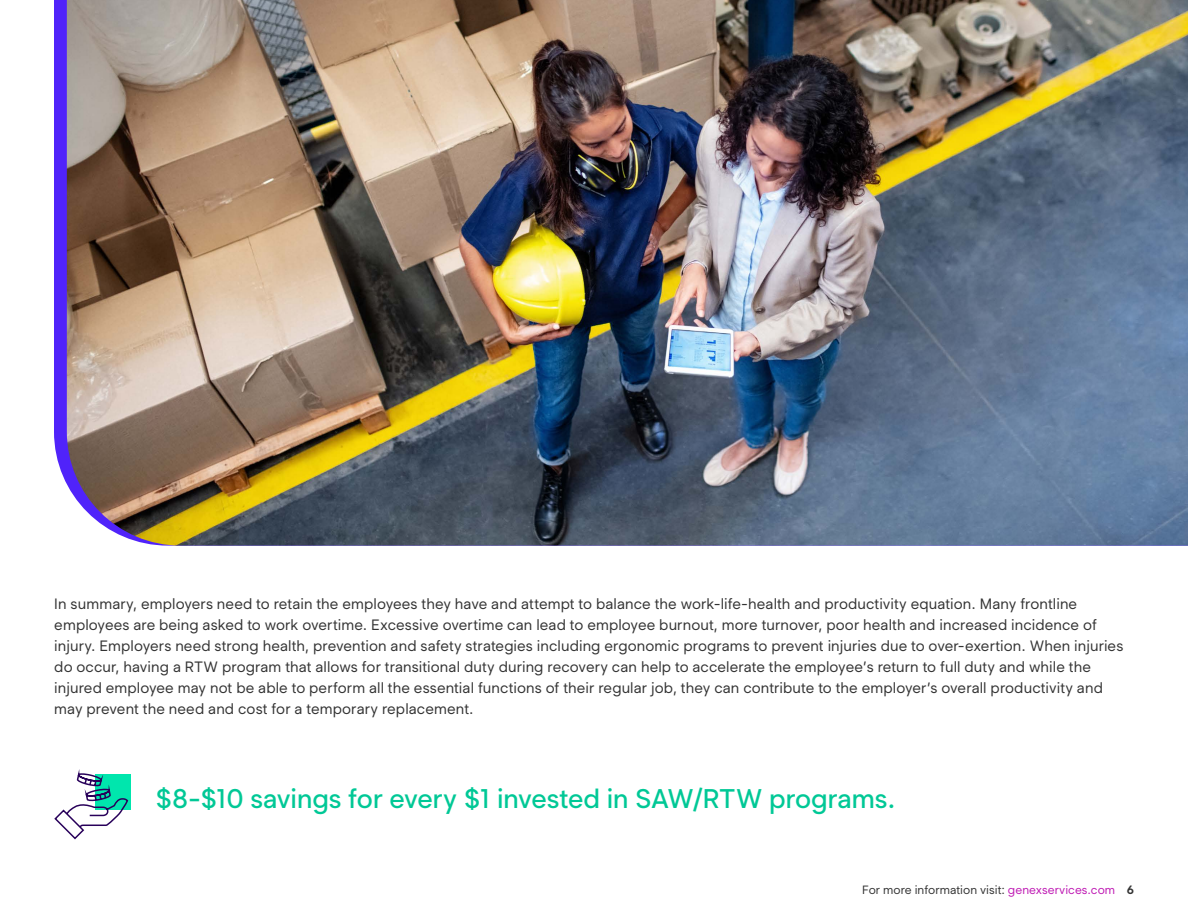
<style>
.page{position:relative;width:1188px;height:918px;background:#fff}
.page>*{position:absolute;margin:0;border:0;box-sizing:border-box;transform-origin:0 0}
.t1{font:500 27px "Segment";letter-spacing:-.005em;color:#00c896}
.t2{font:15px/21px "Segment";letter-spacing:.005em;color:#333}
.t3{font:12px "Segment";letter-spacing:.005em;color:#333}
.s1{color:#be18b3}
.s2{font-weight:700}
</style>
<div class="page">
<div style="left:95px;top:774px;width:36px;height:36px;background:#00e6ad"></div>
<svg style="left:54px;top:772px;width:75px;height:68px"></svg>
<img style="left:67px;top:0;width:1121px;height:546px">
<p class="t2" style="left:54px;top:593px;width:1071px">In summary, employers need to retain the employees they have and attempt to balance the work-life-health and productivity equation. Many frontline employees are being asked to work overtime. Excessive overtime can lead to employee burnout, more turnover, poor health and increased incidence of injury. Employers need strong health, prevention and safety strategies including ergonomic programs to prevent injuries due to over-exertion. When injuries do occur, having a RTW program that allows for transitional duty during recovery can help to accelerate the employee’s return to full duty and while the injured employee may not be able to perform all the essential functions of their regular job, they can contribute to the employer’s overall productivity and may prevent the need and cost for a temporary replacement.</p>
<h1 class="t1" style="left:156px;top:783px;width:741px">$8-$10 savings for every $1 invested in SAW/RTW programs.</h1>
<p class="t3" style="left:862px;top:882px;width:273px">For more information visit: <span class="s1">genexservices.com</span> <span class="s2">6</span></p>
</div>
